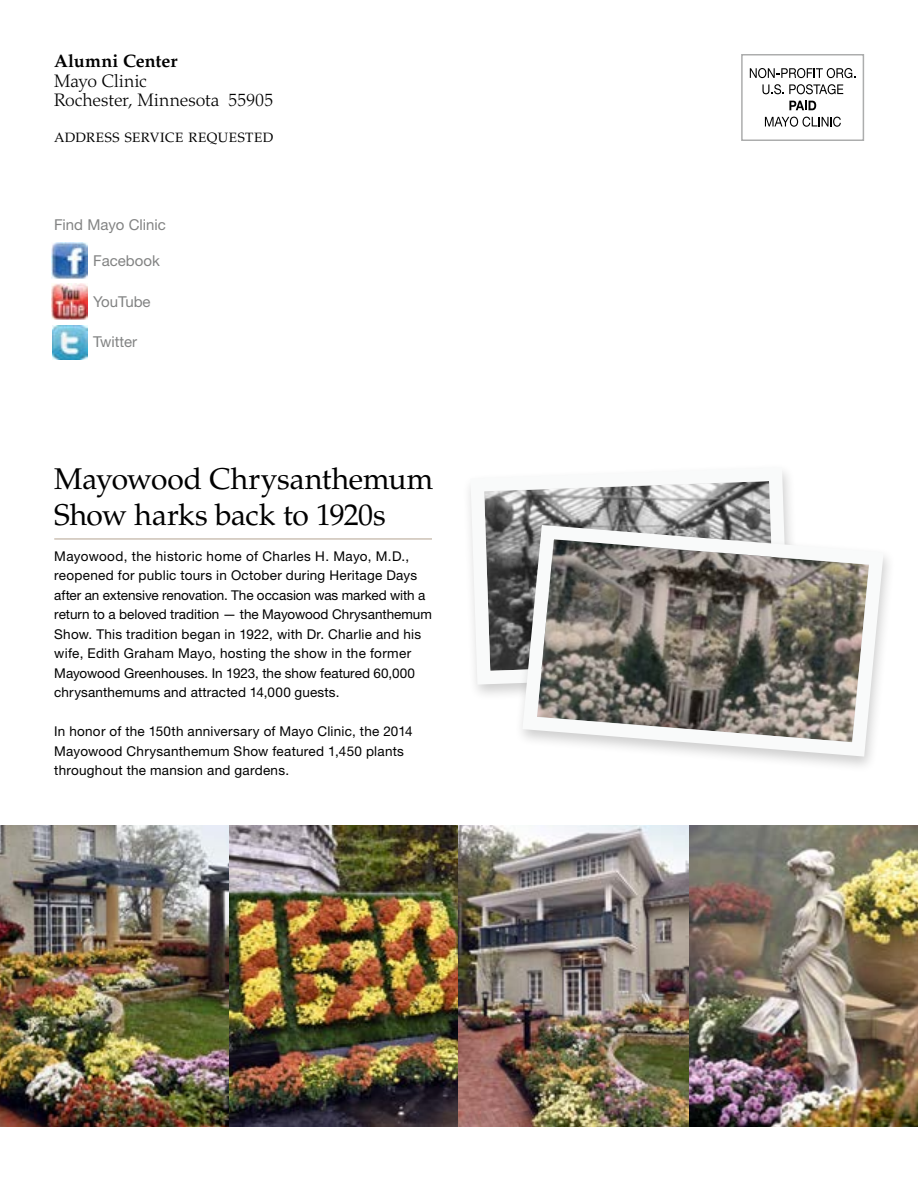
<style>
.page{position:relative;width:918px;height:1188px;background:#fff}
.page>*{position:absolute;margin:0;border:0;box-sizing:border-box;transform-origin:0 0}
.t1{font:30px/36px "Palatino LT Std";letter-spacing:-.01em;color:#000}
.t2{font:300 18px/19.5px "Palatino LT Std";color:#000}
.t3{font:700 18px "Palatino LT Std";color:#000}
.t4{font:15px "Helvetica Neue LT Std";color:#828383}
.t5{font:13.5px/19.5px "Helvetica Neue LT Std";letter-spacing:.015em;color:#000}
.t6{font:13.5px "Palatino LT Std";letter-spacing:.03em;color:#000}
</style>
<div class="page">
<img style="left:0;top:825px;width:917px;height:301px">
<img style="left:917px;top:825px;width:1px;height:302px">
<img style="left:52px;top:242px;width:36px;height:36px">
<img style="left:52px;top:284px;width:36px;height:36px">
<img style="left:52px;top:325px;width:35px;height:35px">
<div style="left:741px;top:54px;width:123px;height:87px;border:2px solid #acadad"></div>
<svg style="left:750px;top:68px;width:105px;height:10px"></svg>
<svg style="left:762px;top:84px;width:81px;height:10px"></svg>
<svg style="left:789px;top:101px;width:27px;height:9px"></svg>
<svg style="left:765px;top:117px;width:76px;height:10px"></svg>
<hr style="left:54px;top:539px;width:378px;height:1px;background:#b3a290">
<svg style="left:469px;top:471px;width:321px;height:220px"></svg>
<div style="left:514px;top:521px;width:383px;height:252px;background:#fff"></div>
<svg style="left:515px;top:518px;width:374px;height:246px"></svg>
<h2 class="t3" style="left:54px;top:50px;width:125px">Alumni Center</h2>
<h2 class="t2" style="left:54px;top:71px;width:221px">Mayo Clinic<br>Rochester, Minnesota 55905</h2>
<p class="t6" style="left:54px;top:129px;width:221px">ADDRESS SERVICE REQUESTED</p>
<p class="t4" style="left:54px;top:215px;width:113px">Find Mayo Clinic</p>
<p class="t4" style="left:93px;top:252px;width:68px">Facebook</p>
<p class="t4" style="left:93px;top:293px;width:59px">YouTube</p>
<p class="t4" style="left:93px;top:333px;width:46px">Twitter</p>
<h1 class="t1" style="left:54px;top:461px;width:381px">Mayowood Chrysanthemum<br>Show harks back to 1920s</h1>
<p class="t5" style="left:54px;top:546px;width:379px">Mayowood, the historic home of Charles H. Mayo, M.D., reopened for public tours in October during Heritage Days after an extensive renovation. The occasion was marked with a return to a beloved tradition — the Mayowood Chrysanthemum Show. This tradition began in 1922, with Dr. Charlie and his wife, Edith Graham Mayo, hosting the show in the former Mayowood Greenhouses. In 1923, the show featured 60,000 chrysanthemums and attracted 14,000 guests.</p>
<p class="t5" style="left:54px;top:722px;width:360px">In honor of the 150th anniversary of Mayo Clinic, the 2014<br>Mayowood Chrysanthemum Show featured 1,450 plants throughout the mansion and gardens.</p>
</div>
